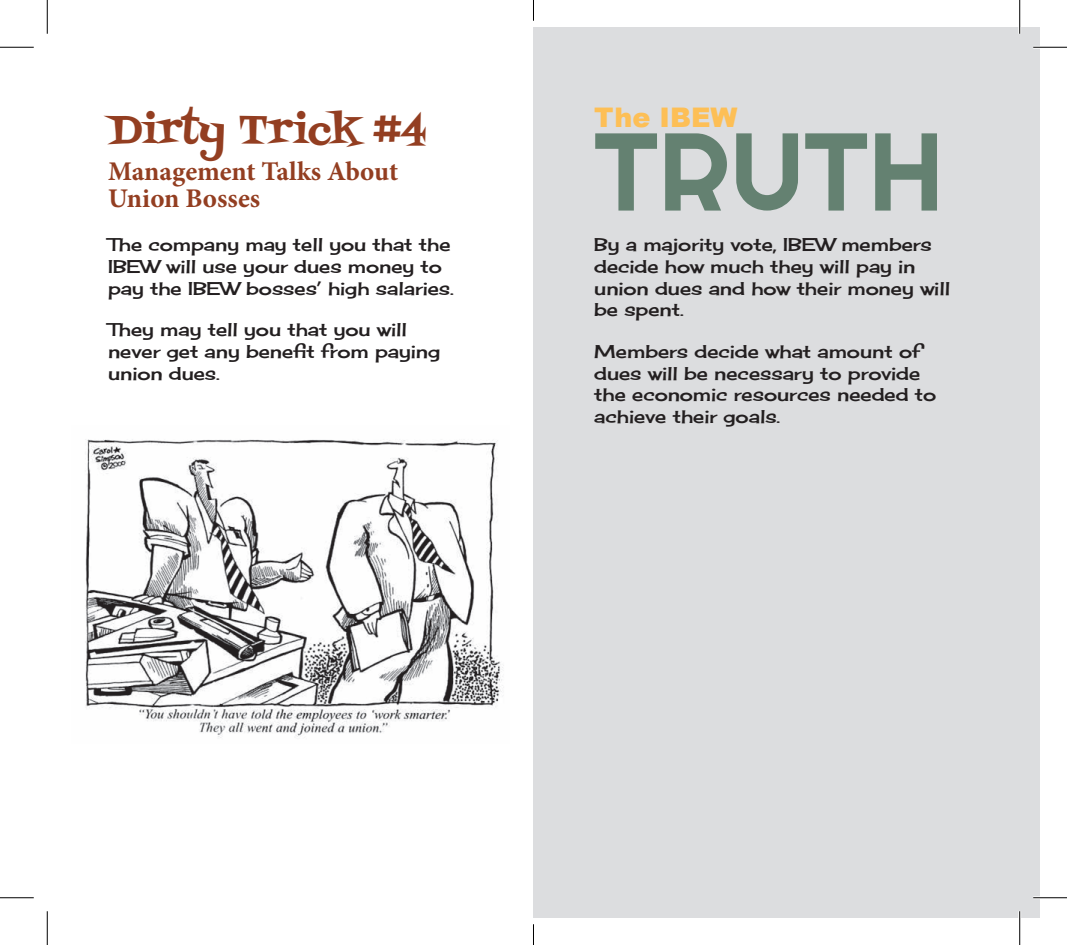
<style>
.page{position:relative;width:1067px;height:945px;background:#fff}
.page>*{position:absolute;margin:0;border:0;box-sizing:border-box;transform-origin:0 0}
.t1{font:110.25px "Righteous";color:#648171}
.t2{font:40.5px "Fontdiner Swanky";letter-spacing:-.005em;color:#933e21}
.t3{font:700 27px/27px "Minion Pro";color:#933e21}
.t4{font:900 27px "Arial";color:#fdbf56}
.t5{font:18px/21.6px "Cherry Cream Soda";color:#231f20}
</style>
<div class="page">
<div style="left:533px;top:27px;width:507px;height:891px;background:#dcdddf"></div>
<img style="left:85px;top:439px;width:419px;height:299px">
<hr style="left:1033px;top:46px;width:33px;height:3px;background:#fff">
<hr style="left:1033px;top:896px;width:33px;height:3px;background:#fff">
<hr style="left:1018px;top:0;width:3px;height:34px;background:#fff">
<hr style="left:1018px;top:911px;width:3px;height:34px;background:#fff">
<hr style="left:0;top:47px;width:34px;height:1px;background:#000">
<hr style="left:1033px;top:47px;width:33px;height:1px;background:#000">
<hr style="left:0;top:897px;width:34px;height:1px;background:#000">
<hr style="left:1033px;top:897px;width:33px;height:1px;background:#000">
<hr style="left:47px;top:0;width:1px;height:34px;background:#000">
<hr style="left:47px;top:911px;width:1px;height:34px;background:#000">
<hr style="left:1019px;top:0;width:1px;height:34px;background:#000">
<hr style="left:1019px;top:911px;width:1px;height:34px;background:#000">
<svg style="left:533px;top:0;width:1px;height:20px"></svg>
<svg style="left:533px;top:925px;width:1px;height:20px"></svg>
<h2 class="t2" style="left:108px;top:101px;width:320px">Dirty Trick #4</h2>
<h3 class="t3" style="left:108px;top:157px;width:292px">Management Talks About<br>Union Bosses</h3>
<p class="t5" style="left:108px;top:234px;width:347px">The company may tell you that the<br>IBEW will use your dues money to pay the IBEW bosses’ high salaries.</p>
<p class="t5" style="left:108px;top:319px;width:333px">They may tell you that you will never get any benefit from paying union dues.</p>
<h3 class="t4" style="left:594px;top:98px;width:145px">The IBEW</h3>
<h1 class="t1" style="left:594px;top:102px;width:351px">truth</h1>
<p class="t5" style="left:594px;top:234px;width:357px">By a majority vote, IBEW members decide how much they will pay in union dues and how their money will be spent.</p>
<p class="t5" style="left:594px;top:341px;width:343px">Members decide what amount of dues will be necessary to provide the economic resources needed to achieve their goals.</p>
</div>
